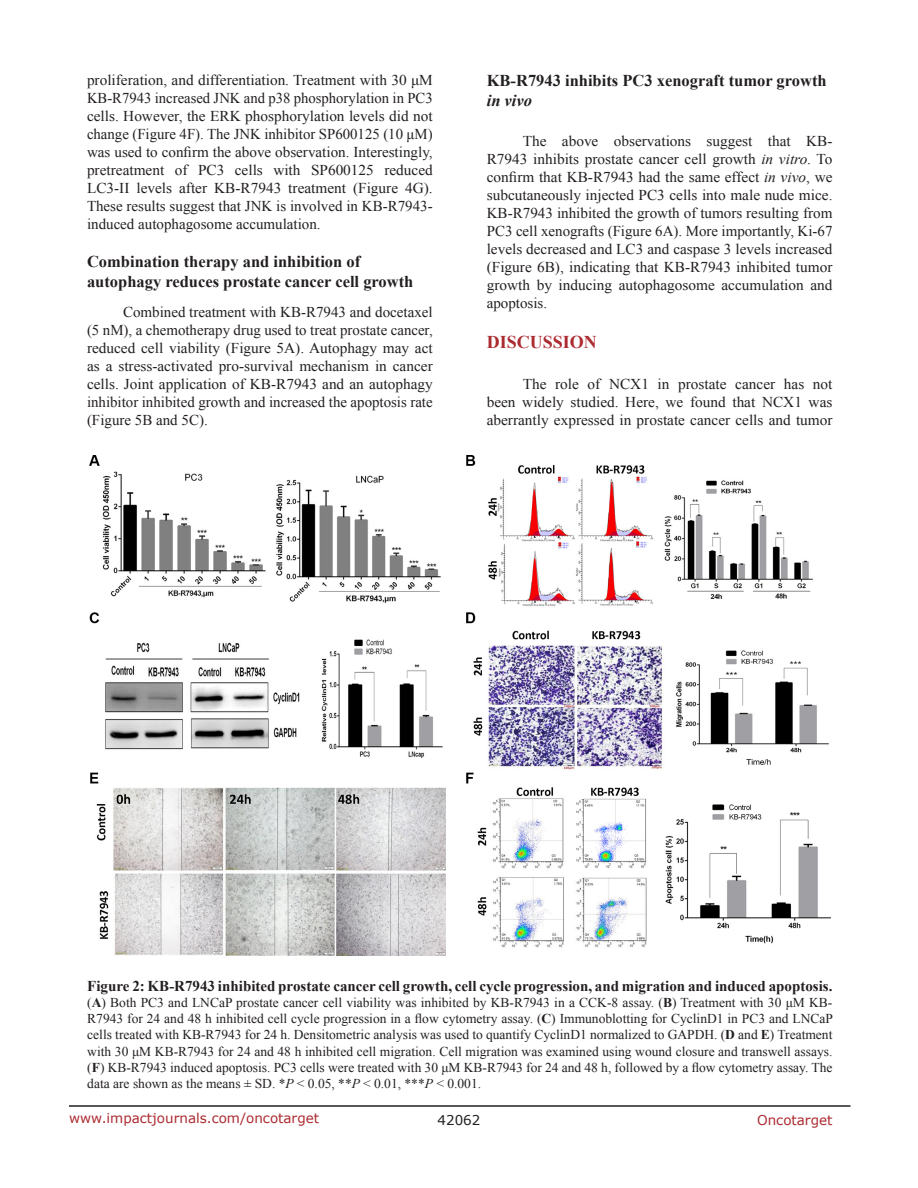
<style>
.page{position:relative;width:918px;height:1188px;background:#fff}
.page>*{position:absolute;margin:0;border:0;box-sizing:border-box;transform-origin:0 0}
.t1{font:700 18px "Times New Roman";color:#ac2b31}
.t2{font:700 16.5px/19.8px "Times New Roman";color:#231f20}
.t3{font:italic 700 16.5px "Times New Roman";color:#231f20}
.t4{font:15px/18px "Times New Roman";color:#231f20;text-align:justify}
.t5{font:700 15px "Times New Roman";color:#231f20}
.t6{font:13.5px/16.2px "Times New Roman";color:#231f20;text-align:justify}
.t7{font:13.5px "Verdana";color:#ac2b31}
.t8{font:13.5px "Verdana";color:#231f20}
.s1{font-style:italic}
.s2{font-weight:700}
</style>
<div class="page">
<hr style="left:69px;top:1105px;width:781px;height:2px;background:#231f20">
<img style="left:89px;top:456px;width:742px;height:499px">
<p class="t4" style="left:87px;top:71px;width:347px">proliferation, and differentiation. Treatment with 30 μM KB-R7943 increased JNK and p38 phosphorylation in PC3 cells. However, the ERK phosphorylation levels did not change (Figure 4F). The JNK inhibitor SP600125 (10 μM) was used to confirm the above observation. Interestingly, pretreatment of PC3 cells with SP600125 reduced LC3-II levels after KB-R7943 treatment (Figure 4G).<br>These results suggest that JNK is involved in KB-R7943- induced autophagosome accumulation.</p>
<p class="t2" style="left:87px;top:251px;width:328px">Combination therapy and inhibition of autophagy reduces prostate cancer cell growth</p>
<p class="t4" style="left:87px;top:303px;width:347px;text-indent:36px">Combined treatment with KB-R7943 and docetaxel (5 nM), a chemotherapy drug used to treat prostate cancer, reduced cell viability (Figure 5A). Autophagy may act as a stress-activated pro-survival mechanism in cancer cells. Joint application of KB-R7943 and an autophagy inhibitor inhibited growth and increased the apoptosis rate (Figure 5B and 5C).</p>
<p class="t2" style="left:487px;top:70px;width:341px">KB-R7943 inhibits PC3 xenograft tumor growth</p>
<p class="t3" style="left:487px;top:89px;width:47px">in vivo</p>
<p class="t4" style="left:487px;top:132px;width:347px;text-indent:36px">The above observations suggest that KB-R7943 inhibits prostate cancer cell growth <span class="s1">in vitro</span>. To confirm that KB-R7943 had the same effect <span class="s1">in vivo</span>, we subcutaneously injected PC3 cells into male nude mice.<br>KB-R7943 inhibited the growth of tumors resulting from PC3 cell xenografts (Figure 6A). More importantly, Ki-67 levels decreased and LC3 and caspase 3 levels increased (Figure 6B), indicating that KB-R7943 inhibited tumor growth by inducing autophagosome accumulation and apoptosis.</p>
<p class="t1" style="left:487px;top:330px;width:112px">Discussion</p>
<p class="t4" style="left:487px;top:374px;width:347px;text-indent:36px">The role of NCX1 in prostate cancer has not been widely studied. Here, we found that NCX1 was aberrantly expressed in prostate cancer cells and tumor</p>
<p class="t5" style="left:87px;top:975px;width:747px">Figure 2: KB-R7943 inhibited prostate cancer cell growth, cell cycle progression, and migration and induced apoptosis.</p>
<p class="t6" style="left:87px;top:994px;width:747px">(<span class="s2">A</span>) Both PC3 and LNCaP prostate cancer cell viability was inhibited by KB-R7943 in a CCK-8 assay. (<span class="s2">B</span>) Treatment with 30 μM KB-R7943 for 24 and 48 h inhibited cell cycle progression in a flow cytometry assay. (<span class="s2">C</span>) Immunoblotting for CyclinD1 in PC3 and LNCaP cells treated with KB-R7943 for 24 h. Densitometric analysis was used to quantify CyclinD1 normalized to GAPDH. (<span class="s2">D</span> and <span class="s2">E</span>) Treatment with 30 μM KB-R7943 for 24 and 48 h inhibited cell migration. Cell migration was examined using wound closure and transwell assays. (<span class="s2">F</span>) KB-R7943 induced apoptosis. PC3 cells were treated with 30 μM KB-R7943 for 24 and 48 h, followed by a flow cytometry assay. The data are shown as the means ± SD. *<span class="s1">P</span> &lt; 0.05, **<span class="s1">P</span> &lt; 0.01, ***<span class="s1">P</span> &lt; 0.001.</p>
<p class="t7" style="left:69px;top:1109px;width:252px">www.impactjournals.com/oncotarget</p>
<p class="t8" style="left:438px;top:1111px;width:44px">42062</p>
<p class="t7" style="left:757px;top:1111px;width:77px">Oncotarget</p>
</div>
